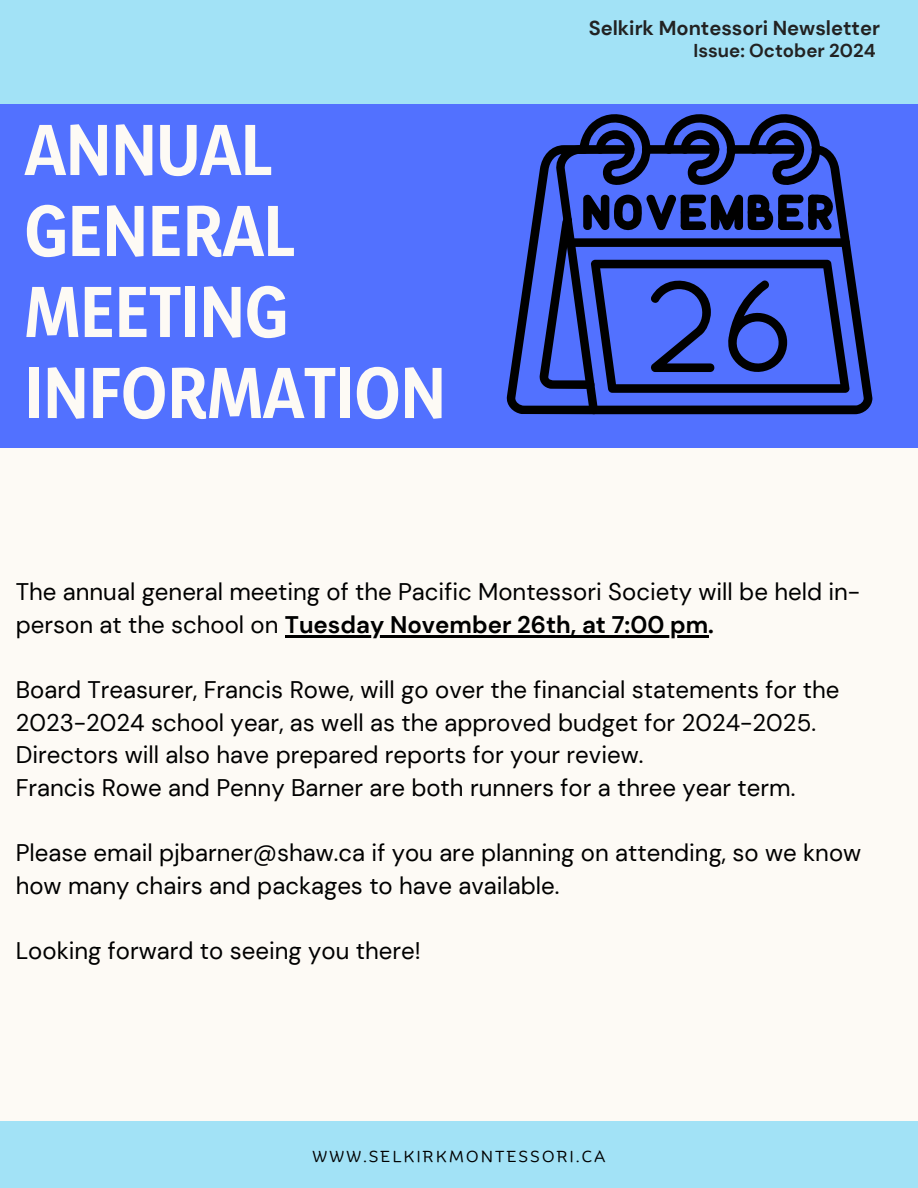
<style>
.page{position:relative;width:918px;height:1188px;background:#fdfaf5}
.page>*{position:absolute;margin:0;border:0;box-sizing:border-box;transform-origin:0 0}
.t1{font:76.05px/81px "Yaldevi Colombo Bold 1";color:#fdfaf5}
.t2{font:24px/32.7px "DM Sans";color:#000}
.t3{font:700 20.1px "DM Sans";color:#222}
.t4{font:700 18.6px "DM Sans";color:#222}
.t5{font:15.45px "Binate Display";letter-spacing:.15em;color:#000}
.s1{font-weight:700}
</style>
<div class="page">
<div style="left:0;top:0;width:918px;height:447px;background:#5271ff"></div>
<div style="left:0;top:0;width:918px;height:104px;background:#a2e2f6"></div>
<div style="left:0;top:1121px;width:918px;height:67px;background:#a2e2f6"></div>
<svg style="left:851px;top:250px;width:21px;height:164px"></svg>
<svg style="left:506px;top:114px;width:345px;height:300px"></svg>
<hr style="left:285px;top:635px;width:423px;height:2px;background:#000">
<h3 class="t3" style="left:589px;top:15px;width:293px">Selkirk Montessori Newsletter</h3>
<h3 class="t1" style="left:25px;top:113px;width:423px">ANNUAL<br>GENERAL<br>MEETING<br>INFORMATION</h3>
<h1 class="t4" style="left:693px;top:39px;width:184px">Issue: October 2024</h1>
<h2 class="t2" style="left:16px;top:576px;width:846px">The annual general meeting of the Pacific Montessori Society will be held in&shy;person at the school on <span class="s1">Tuesday November 26th, at 7:00 pm.</span></h2>
<h2 class="t2" style="left:16px;top:674px;width:825px">Board Treasurer, Francis Rowe, will go over the financial statements for the<br>2023-2024 school year, as well as the approved budget for 2024-2025.</h2>
<h2 class="t2" style="left:16px;top:739px;width:781px">Directors will also have prepared reports for your review.<br>Francis Rowe and Penny Barner are both runners for a three year term.</h2>
<h2 class="t2" style="left:16px;top:837px;width:847px">Please email pjbarner@shaw.ca if you are planning on attending, so we know how many chairs and packages to have available.</h2>
<h2 class="t2" style="left:16px;top:935px;width:407px">Looking forward to seeing you there!</h2>
<p class="t5" style="left:312px;top:1142px;width:295px">WWW.SELKIRKMONTESSORI.CA</p>
</div>
